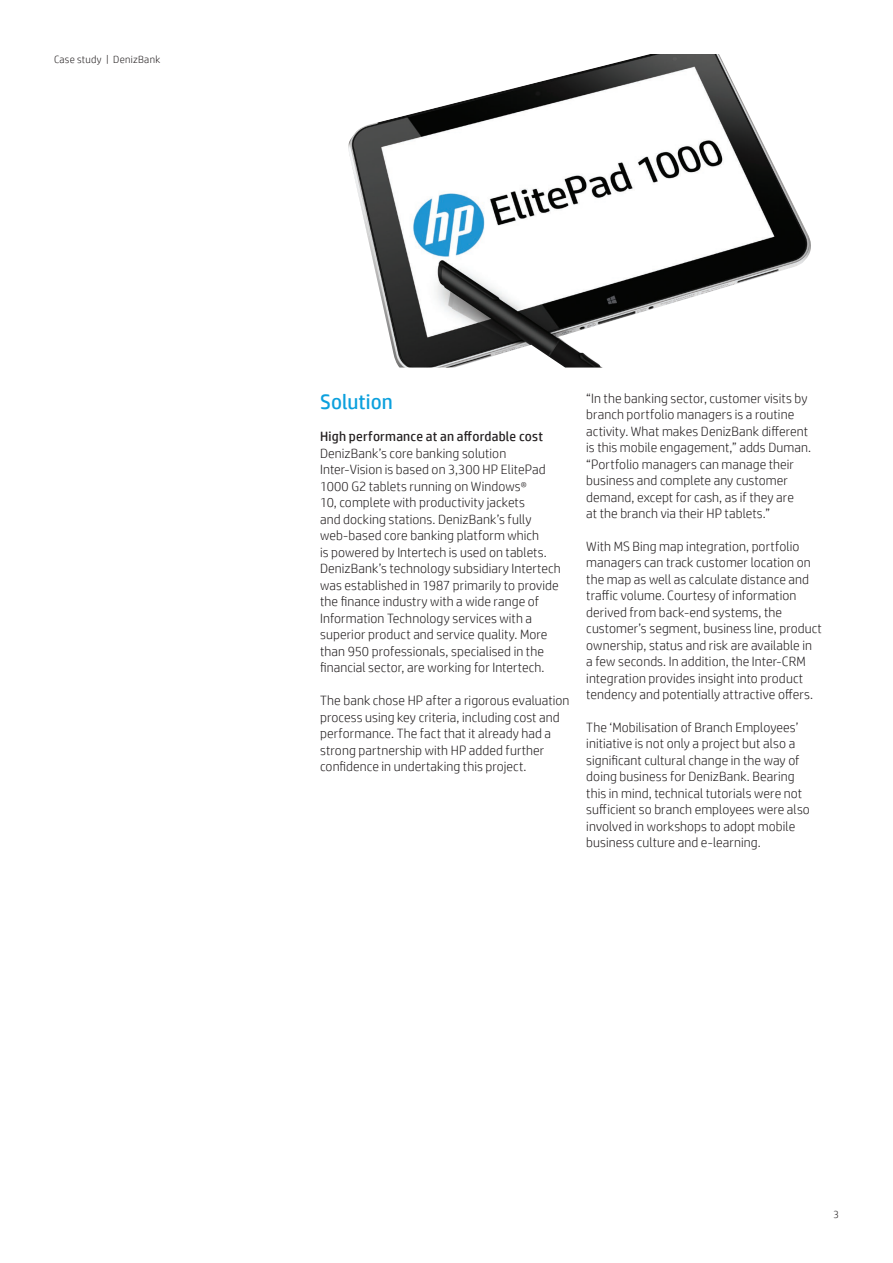
<style>
.page{position:relative;width:893px;height:1263px;background:#fff}
.page>*{position:absolute;margin:0;border:0;box-sizing:border-box;transform-origin:0 0}
.Subhead_14_16_bold_b{font:21px "HP Simplified";color:#0ca0dd}
.Body{font:300 13.5px/16.5px "HP Simplified";letter-spacing:.005em;color:#231f20}
.Body_header_bold{font:13.5px "HP Simplified";letter-spacing:.015em;color:#231f20}
.Title_descriptor{font:300 10.5px "HP Simplified";letter-spacing:.025em;color:#231f20}
.Page_number_right{font:300 10.5px "HP Simplified";color:#231f20}
.s1{font-size:12px}
</style>
<div class="page">
<img style="left:348px;top:54px;width:463px;height:314px">
<p class="Title_descriptor" style="left:54px;top:52px;width:108px">Case study | DenizBank</p>
<p class="Subhead_14_16_bold_b" style="left:320px;top:388px;width:74px">Solution</p>
<p class="Body_header_bold" style="left:320px;top:428px;width:224px">High performance at an affordable cost</p>
<p class="Body" style="left:320px;top:444px;width:242px">DenizBank’s core banking solution Inter-Vision is based on 3,300 HP ElitePad 1000 G2 tablets running on Windows<span class="s1">®<br></span>10, complete with productivity jackets<br>and docking stations. DenizBank’s fully web-based core banking platform which<br>is powered by Intertech is used on tablets.<br>DenizBank’s technology subsidiary Intertech was established in 1987 primarily to provide the finance industry with a wide range of Information Technology services with a superior product and service quality. More than 950 professionals, specialised in the financial sector, are working for Intertech.</p>
<p class="Body" style="left:320px;top:692px;width:251px">The bank chose HP after a rigorous evaluation process using key criteria, including cost and performance. The fact that it already had a strong partnership with HP added further confidence in undertaking this project.</p>
<p class="Body" style="left:586px;top:389px;width:226px">“In the banking sector, customer visits by branch portfolio managers is a routine activity. What makes DenizBank different is this mobile engagement,” adds Duman. “Portfolio managers can manage their business and complete any customer demand, except for cash, as if they are<br>at the branch via their HP tablets.”</p>
<p class="Body" style="left:586px;top:537px;width:237px">With MS Bing map integration, portfolio managers can track customer location on the map as well as calculate distance and traffic volume. Courtesy of information derived from back-end systems, the customer’s segment, business line, product ownership, status and risk are available in<br>a few seconds. In addition, the Inter-CRM integration provides insight into product tendency and potentially attractive offers.</p>
<p class="Body" style="left:586px;top:719px;width:225px">The ‘Mobilisation of Branch Employees’ initiative is not only a project but also a significant cultural change in the way of doing business for DenizBank. Bearing this in mind, technical tutorials were not sufficient so branch employees were also involved in workshops to adopt mobile business culture and e-learning.</p>
<p class="Page_number_right" style="left:833px;top:1207px;width:7px">3</p>
</div>
